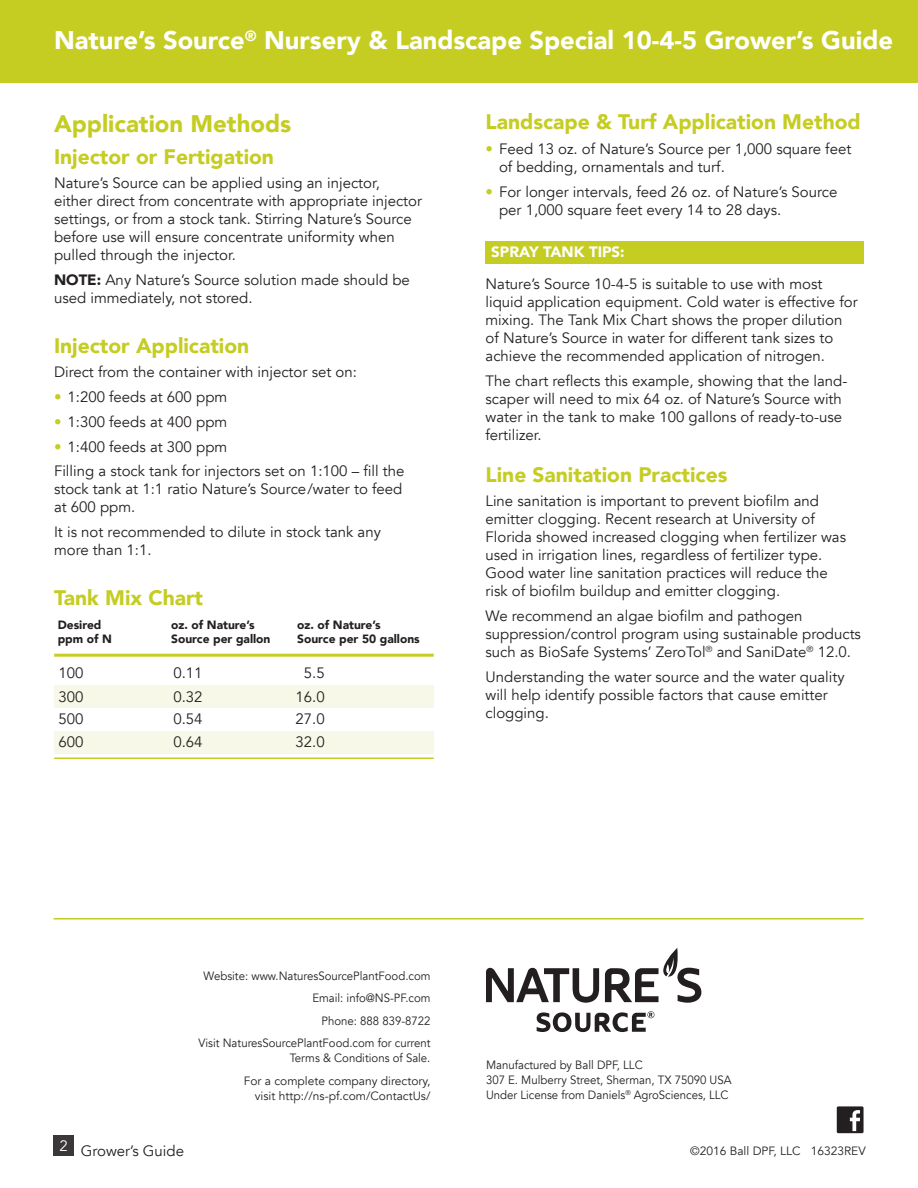
<style>
.page{position:relative;width:918px;height:1188px;background:#fff}
.page>*{position:absolute;margin:0;border:0;box-sizing:border-box;transform-origin:0 0}
.t1{font:900 25.5px "Avenir";color:#fff}
.t2{font:900 24px "Avenir";color:#c5cc22}
.t3{font:900 21px "Avenir";color:#c5cc22}
.t4{font:15px/18px "Avenir";color:#231f20}
.t5{font:900 15px "Avenir";color:#fff}
.t6{font:15px "Avenir";color:#fff}
.t7{font:12px/15px "Avenir";color:#231f20;text-align:right;scale:.95 1}
.t8{font:12px/15px "Avenir";color:#231f20;text-align:right}
.t9{font:900 12px "Avenir";color:#231f20}
.s1{font-weight:900}
.s2{color:#c5cc22}
</style>
<div class="page">
<div style="left:0;top:0;width:918px;height:82px;background:#c5cc22"></div>
<hr style="left:54px;top:918px;width:810px;height:2px;background:#c5cc22">
<div style="left:54px;top:1136px;width:20px;height:20px;background:#3c3839"></div>
<div style="left:837px;top:1106px;width:27px;height:27px;background:#231f20;border-radius:2px"></div>
<svg style="left:850px;top:1110px;width:10px;height:21px"></svg>
<div style="left:54px;top:685px;width:379px;height:22px;background:#f7f8e7"></div>
<div style="left:54px;top:731px;width:379px;height:22px;background:#f7f8e7"></div>
<hr style="left:54px;top:654px;width:380px;height:3px;background:#c5cc22">
<hr style="left:54px;top:758px;width:380px;height:1px;background:#c5cc22">
<div style="left:486px;top:241px;width:378px;height:23px;background:#c5cc22"></div>
<svg style="left:486px;top:968px;width:113px;height:35px"></svg>
<svg style="left:605px;top:948px;width:96px;height:55px"></svg>
<svg style="left:537px;top:1011px;width:117px;height:21px"></svg>
<p class="t1" style="left:54px;top:19px;width:841px">Nature’s Source<sup>®</sup> Nursery &amp; Landscape Special 10-4-5 Grower’s Guide</p>
<p class="t2" style="left:54px;top:103px;width:239px">Application Methods</p>
<p class="t3" style="left:54px;top:138px;width:222px">Injector or Fertigation</p>
<p class="t4" style="left:54px;top:174px;width:370px">Nature’s Source can be applied using an injector, either direct from concentrate with appropriate injector settings, or from a stock tank. Stirring Nature’s Source before use will ensure concentrate uniformity when pulled through the injector.</p>
<p class="t4" style="left:54px;top:271px;width:357px"><span class="s1">NOTE:</span> Any Nature’s Source solution made should be used immediately, not stored.</p>
<p class="t3" style="left:54px;top:327px;width:197px">Injector Application</p>
<p class="t4" style="left:54px;top:363px;width:304px">Direct from the container with injector set on:</p>
<p class="t4" style="left:54px;top:388px;width:175px"><span class="s2">•</span> 1:200 feeds at 600 ppm</p>
<p class="t4" style="left:54px;top:413px;width:175px"><span class="s2">•</span> 1:300 feeds at 400 ppm</p>
<p class="t4" style="left:54px;top:438px;width:175px"><span class="s2">•</span> 1:400 feeds at 300 ppm</p>
<p class="t4" style="left:54px;top:462px;width:352px">Filling a stock tank for injectors set on 1:100 – fill the stock tank at 1:1 ratio Nature’s Source/water to feed at 600 ppm.</p>
<p class="t4" style="left:54px;top:523px;width:329px">It is not recommended to dilute in stock tank any more than 1:1.</p>
<p class="t3" style="left:54px;top:579px;width:151px">Tank Mix Chart</p>
<p class="t9" style="left:58px;top:615px;width:45px">Desired</p>
<p class="t9" style="left:171px;top:615px;width:85px">oz. of Nature’s</p>
<p class="t9" style="left:297px;top:615px;width:85px">oz. of Nature’s</p>
<p class="t9" style="left:58px;top:628px;width:56px">ppm of N</p>
<p class="t9" style="left:171px;top:628px;width:101px">Source per gallon</p>
<p class="t9" style="left:297px;top:628px;width:124px">Source per 50 gallons</p>
<p class="t4" style="left:58px;top:664px;width:27px">100</p>
<p class="t4" style="left:173px;top:664px;width:31px">0.11</p>
<p class="t4" style="left:304px;top:664px;width:22px">5.5</p>
<p class="t4" style="left:58px;top:688px;width:27px">300</p>
<p class="t4" style="left:173px;top:688px;width:31px">0.32</p>
<p class="t4" style="left:296px;top:688px;width:31px">16.0</p>
<p class="t4" style="left:58px;top:710px;width:27px">500</p>
<p class="t4" style="left:173px;top:710px;width:31px">0.54</p>
<p class="t4" style="left:296px;top:710px;width:31px">27.0</p>
<p class="t4" style="left:58px;top:733px;width:27px">600</p>
<p class="t4" style="left:173px;top:733px;width:31px">0.64</p>
<p class="t4" style="left:296px;top:733px;width:31px">32.0</p>
<p class="t3" style="left:486px;top:104px;width:377px">Landscape &amp; Turf Application Method</p>
<p class="t4" style="left:499px;top:140px;width:354px;text-indent:-14px"><span class="s2">•</span> Feed 13 oz. of Nature’s Source per 1,000 square feet of bedding, ornamentals and turf.</p>
<p class="t4" style="left:499px;top:183px;width:340px;text-indent:-14px"><span class="s2">•</span> For longer intervals, feed 26 oz. of Nature’s Source per 1,000 square feet every 14 to 28 days.</p>
<p class="t5" style="left:491px;top:239px;width:135px">SPRAY TANK TIPS:</p>
<p class="t4" style="left:486px;top:276px;width:374px">Nature’s Source 10-4-5 is suitable to use with most liquid application equipment. Cold water is effective for mixing. The Tank Mix Chart shows the proper dilution of Nature’s Source in water for different tank sizes to achieve the recommended application of nitrogen.</p>
<p class="t4" style="left:486px;top:372px;width:363px">The chart reflects this example, showing that the land&shy;scaper will need to mix 64 oz. of Nature’s Source with water in the tank to make 100 gallons of ready-to-use fertilizer.</p>
<p class="t3" style="left:486px;top:456px;width:243px">Line Sanitation Practices</p>
<p class="t4" style="left:486px;top:492px;width:362px">Line sanitation is important to prevent biofilm and emitter clogging. Recent research at University of Florida showed increased clogging when fertilizer was used in irrigation lines, regardless of fertilizer type.<br>Good water line sanitation practices will reduce the risk of biofilm buildup and emitter clogging.</p>
<p class="t4" style="left:486px;top:607px;width:377px">We recommend an algae biofilm and pathogen suppression/control program using sustainable products such as BioSafe Systems’ ZeroTol<sup>®</sup> and SaniDate<sup>®</sup> 12.0.</p>
<p class="t4" style="left:486px;top:668px;width:361px">Understanding the water source and the water quality will help identify possible factors that cause emitter clogging.</p>
<p class="t7" style="left:204px;top:968px;width:240px">Website: www.NaturesSourcePlantFood.com</p>
<p class="t7" style="left:312px;top:991px;width:126px">Email: info@NS-PF.com</p>
<p class="t7" style="left:321px;top:1013px;width:116px">Phone: 888 839-8722</p>
<p class="t7" style="left:198px;top:1036px;width:246px">Visit NaturesSourcePlantFood.com for current<br>Terms &amp; Conditions of Sale.</p>
<p class="t8" style="left:244px;top:1074px;width:188px">For a complete company directory, visit http://ns-pf.com/ContactUs/</p>
<p class="t7" style="left:486px;top:1058px;width:260px;text-align:left">Manufactured by Ball DPF, LLC<br>307 E. Mulberry Street, Sherman, TX 75090 USA<br>Under License from Daniels<sup>®</sup> AgroSciences, LLC</p>
<p class="t6" style="left:60px;top:1137px;width:10px">2</p>
<p class="t4" style="left:81px;top:1142px;width:105px">Grower’s Guide</p>
<p class="t8" style="left:690px;top:1143px;width:177px">©2016 Ball DPF, LLC 16323REV</p>
</div>
